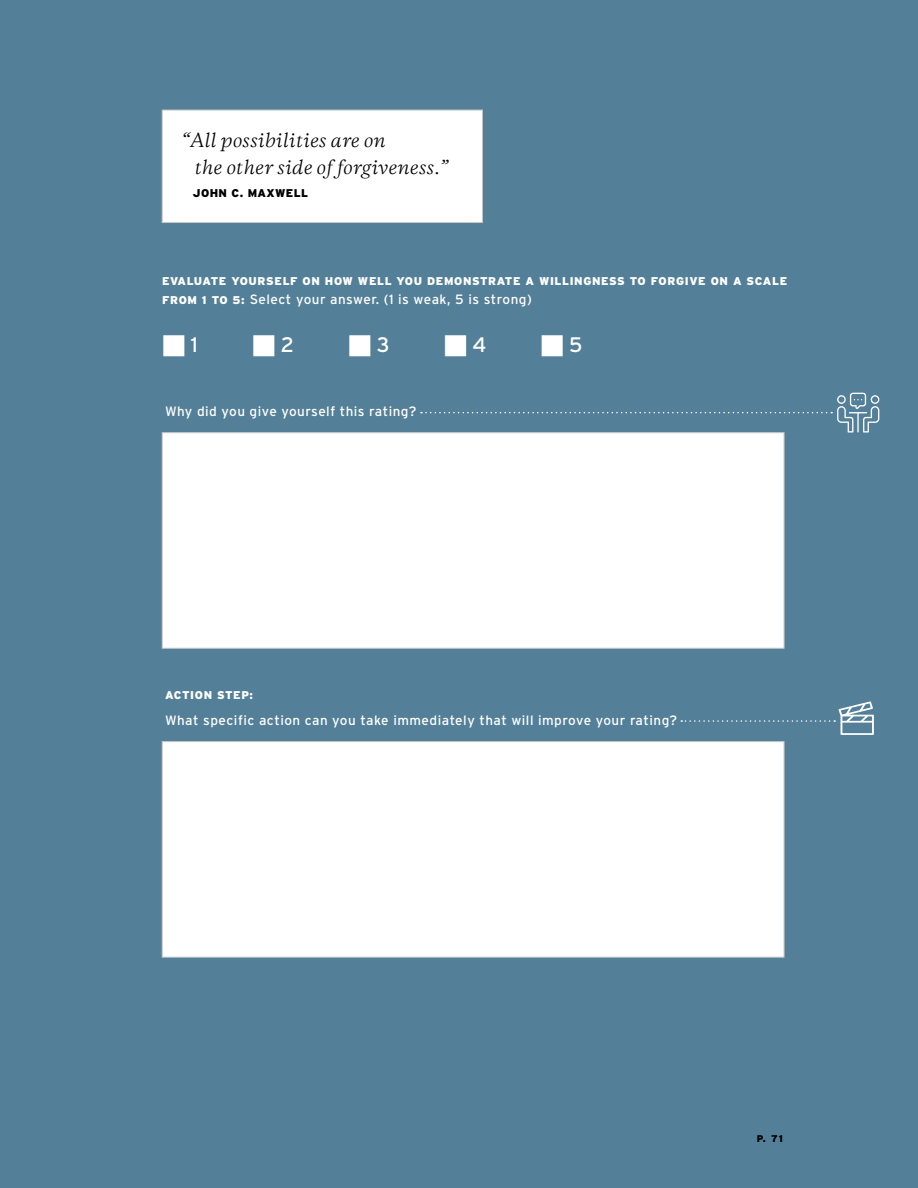
<style>
.page{position:relative;width:918px;height:1188px;background:#538098}
.page>*{position:absolute;margin:0;border:0;box-sizing:border-box;transform-origin:0 0}
.t1{font:21px "Interstate";color:#fff}
.t2{font:italic 18px/27px "Galaxie Copernicus";letter-spacing:.02em;color:#000}
.t3{font:13.5px "Interstate";letter-spacing:.035em;color:#fff}
.t4{font:900 11.25px "Interstate";letter-spacing:.055em;color:#fff}
.t5{font:900 11.25px "Interstate";letter-spacing:.035em;color:#000}
.t6{font:900 9.75px "Interstate";color:#000}
.s1{font-weight:900;font-size:11.25px}
</style>
<div class="page">
<div style="left:162px;top:110px;width:321px;height:113px;background:#fff;border:1px solid #c7c8ca"></div>
<div style="left:162px;top:432px;width:622px;height:216px;background:#fff;border:1px solid #c7c8ca"></div>
<div style="left:162px;top:741px;width:622px;height:216px;background:#fff;border:1px solid #c7c8ca"></div>
<svg style="left:421px;top:393px;width:458px;height:40px"></svg>
<svg style="left:681px;top:701px;width:193px;height:34px"></svg>
<svg style="left:164px;top:336px;width:20px;height:20px"></svg>
<svg style="left:254px;top:336px;width:20px;height:20px"></svg>
<svg style="left:350px;top:336px;width:20px;height:20px"></svg>
<svg style="left:446px;top:336px;width:20px;height:20px"></svg>
<svg style="left:542px;top:336px;width:20px;height:20px"></svg>
<h2 class="t2" style="left:195px;top:127px;width:256px;text-indent:-13px">“All possibilities are on<br>the other side of forgiveness.”</h2>
<p class="t5" style="left:193px;top:187px;width:117px">JOHN C. MAXWELL</p>
<p class="t4" style="left:162px;top:274px;width:627px">EVALUATE YOURSELF ON HOW WELL YOU DEMONSTRATE A WILLINGNESS TO FORGIVE ON A SCALE</p>
<p class="t3" style="left:162px;top:292px;width:371px"><span class="s1">FROM 1 TO 5:</span> Select your answer. (1 is weak, 5 is strong)</p>
<h1 class="t1" style="left:191px;top:333px;width:9px">1</h1>
<h1 class="t1" style="left:281px;top:333px;width:15px">2</h1>
<h1 class="t1" style="left:377px;top:333px;width:14px">3</h1>
<h1 class="t1" style="left:473px;top:333px;width:16px">4</h1>
<h1 class="t1" style="left:569px;top:333px;width:15px">5</h1>
<p class="t3" style="left:165px;top:404px;width:253px">Why did you give yourself this rating?</p>
<p class="t4" style="left:165px;top:689px;width:90px">ACTION STEP:</p>
<p class="t3" style="left:165px;top:713px;width:514px">What specific action can you take immediately that will improve your rating?</p>
<p class="t6" style="left:757px;top:1133px;width:28px">P. 71</p>
</div>
